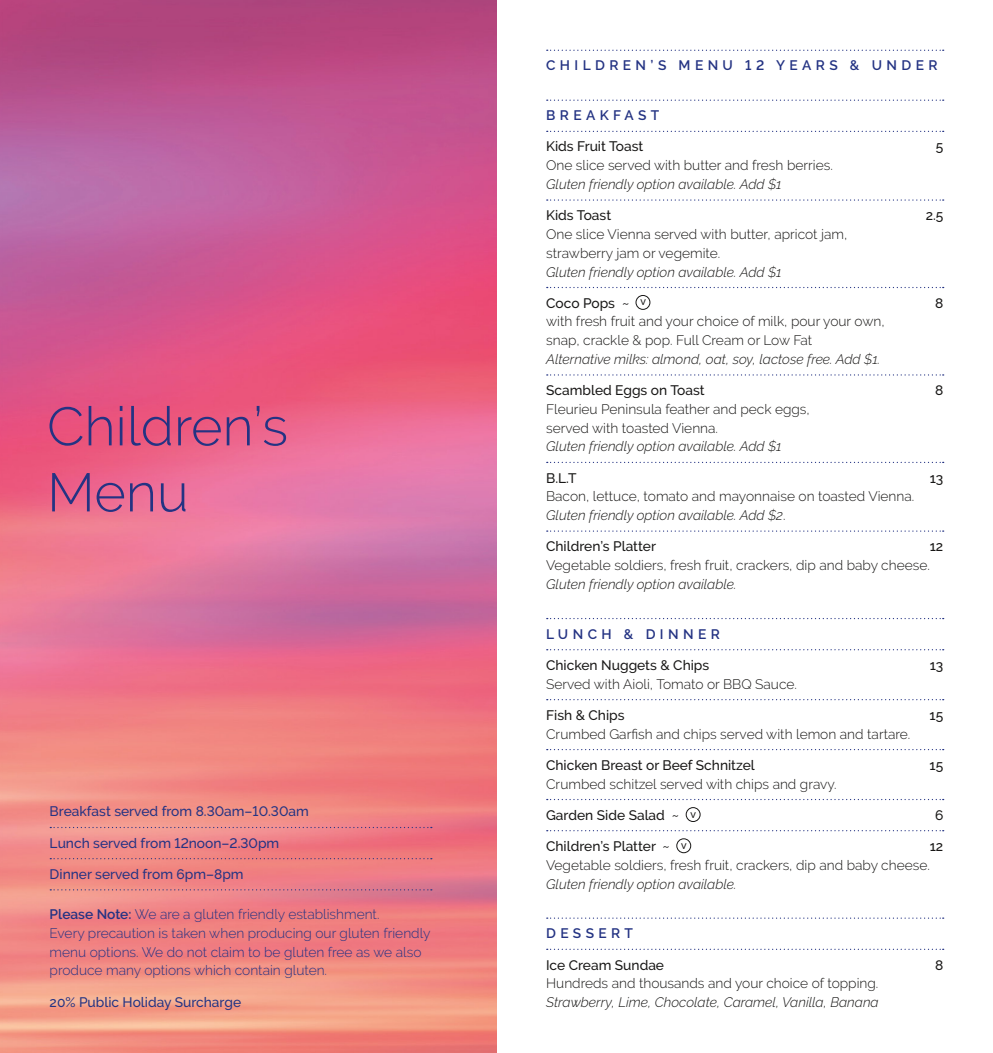
<style>
.page{position:relative;width:993px;height:1053px;background:#fff}
.page>*{position:absolute;margin:0;border:0;box-sizing:border-box;transform-origin:0 0}
.t1{font:300 54px/66px "Raleway";color:#243383}
.t2{font:300 13.75px/18.8px "Raleway";color:#181716}
.t3{font:italic 300 13.75px "Raleway";color:#181716}
.t4{font:500 13.75px "Raleway";color:#181716}
.t5{font:300 13.75px/18.8px "Raleway";color:#243383}
.t6{font:500 13.75px "Raleway";color:#243383}
.t7{font:600 13.75px "Raleway";letter-spacing:.32em;color:#243383}
.t8{font:600 8.12px "Raleway";color:#181716}
.s1{font-weight:600}
.s2{font-style:italic}
</style>
<div class="page">
<img style="left:0;top:0;width:496px;height:1052px">
<svg style="left:546px;top:50px;width:397px;height:1px"></svg>
<svg style="left:546px;top:100px;width:397px;height:1px"></svg>
<svg style="left:546px;top:131px;width:397px;height:1px"></svg>
<svg style="left:546px;top:199px;width:397px;height:2px"></svg>
<svg style="left:546px;top:287px;width:397px;height:1px"></svg>
<svg style="left:546px;top:374px;width:397px;height:1px"></svg>
<svg style="left:546px;top:462px;width:397px;height:1px"></svg>
<svg style="left:546px;top:530px;width:397px;height:1px"></svg>
<svg style="left:546px;top:618px;width:397px;height:1px"></svg>
<svg style="left:546px;top:649px;width:397px;height:1px"></svg>
<svg style="left:546px;top:699px;width:397px;height:1px"></svg>
<svg style="left:546px;top:749px;width:397px;height:1px"></svg>
<svg style="left:546px;top:798px;width:397px;height:2px"></svg>
<svg style="left:546px;top:830px;width:397px;height:1px"></svg>
<svg style="left:546px;top:917px;width:397px;height:1px"></svg>
<svg style="left:546px;top:948px;width:397px;height:1px"></svg>
<svg style="left:50px;top:826px;width:381px;height:2px"></svg>
<svg style="left:50px;top:858px;width:381px;height:1px"></svg>
<svg style="left:50px;top:889px;width:381px;height:1px"></svg>
<div style="left:685px;top:807px;width:15px;height:14px;border:1px solid #181716;border-radius:50%"></div>
<div style="left:635px;top:295px;width:15px;height:15px;border:1px solid #181716;border-radius:50%"></div>
<div style="left:676px;top:838px;width:14px;height:15px;border:1px solid #181716;border-radius:50%"></div>
<h1 class="t1" style="left:47px;top:393px;width:242px">Children’s<br>Menu</h1>
<p class="t6" style="left:50px;top:803px;width:260px">Breakfast served from 8.30am–10.30am</p>
<p class="t6" style="left:50px;top:834px;width:231px">Lunch served from 12noon–2.30pm</p>
<p class="t6" style="left:50px;top:866px;width:195px">Dinner served from 6pm–8pm</p>
<p class="t5" style="left:50px;top:904px;width:382px"><span class="s1">Please Note:</span> We are a gluten friendly establishment.<br>Every precaution is taken when producing our gluten friendly menu options. We do not claim to be gluten free as we also produce many options which contain gluten.</p>
<p class="t7" style="left:546px;top:58px;width:393px">CHILDREN’S MENU 12 YEARS &amp; UNDER</p>
<p class="t7" style="left:546px;top:107px;width:115px">BREAKFAST</p>
<p class="t4" style="left:546px;top:139px;width:99px">Kids Fruit Toast</p>
<p class="t4" style="left:935px;top:139px;width:9px">5</p>
<p class="t2" style="left:546px;top:156px;width:288px">One slice served with butter and fresh berries.</p>
<p class="t3" style="left:546px;top:176px;width:237px">Gluten friendly option available. Add $1</p>
<p class="t4" style="left:546px;top:207px;width:67px">Kids Toast</p>
<p class="t4" style="left:925px;top:207px;width:19px">2.5</p>
<p class="t2" style="left:546px;top:225px;width:302px">One slice Vienna served with butter, apricot jam, strawberry jam or vegemite.</p>
<p class="t3" style="left:546px;top:263px;width:237px">Gluten friendly option available. Add $1</p>
<p class="t4" style="left:546px;top:295px;width:85px">Coco Pops ~</p>
<p class="t4" style="left:934px;top:295px;width:10px">8</p>
<p class="t2" style="left:546px;top:312px;width:340px">with fresh fruit and your choice of milk, pour your own, snap, crackle &amp; pop. Full Cream or Low Fat</p>
<p class="t3" style="left:546px;top:351px;width:335px">Alternative milks: almond, oat, soy, lactose free. Add $1.</p>
<p class="t4" style="left:546px;top:382px;width:160px">Scambled Eggs on Toast</p>
<p class="t4" style="left:934px;top:382px;width:10px">8</p>
<p class="t2" style="left:546px;top:399px;width:265px">Fleurieu Peninsula feather and peck eggs, served with toasted Vienna.</p>
<p class="t3" style="left:546px;top:438px;width:237px">Gluten friendly option available. Add $1</p>
<p class="t4" style="left:546px;top:470px;width:32px">B.L.T</p>
<p class="t4" style="left:929px;top:470px;width:15px">13</p>
<p class="t2" style="left:546px;top:487px;width:369px">Bacon, lettuce, tomato and mayonnaise on toasted Vienna.<br><span class="s2">Gluten friendly option available. Add $2</span>.</p>
<p class="t4" style="left:546px;top:538px;width:111px">Children’s Platter</p>
<p class="t4" style="left:929px;top:538px;width:15px">12</p>
<p class="t2" style="left:546px;top:555px;width:385px">Vegetable soldiers, fresh fruit, crackers, dip and baby cheese.</p>
<p class="t3" style="left:546px;top:576px;width:192px">Gluten friendly option available.</p>
<p class="t7" style="left:546px;top:626px;width:175px">LUNCH &amp; DINNER</p>
<p class="t4" style="left:546px;top:657px;width:165px">Chicken Nuggets &amp; Chips</p>
<p class="t4" style="left:929px;top:657px;width:15px">13</p>
<p class="t2" style="left:546px;top:674px;width:252px">Served with Aioli, Tomato or BBQ Sauce.</p>
<p class="t4" style="left:546px;top:707px;width:80px">Fish &amp; Chips</p>
<p class="t4" style="left:929px;top:707px;width:15px">15</p>
<p class="t2" style="left:546px;top:724px;width:365px">Crumbed Garfish and chips served with lemon and tartare.</p>
<p class="t4" style="left:546px;top:757px;width:210px">Chicken Breast or Beef Schnitzel</p>
<p class="t4" style="left:929px;top:757px;width:15px">15</p>
<p class="t2" style="left:546px;top:774px;width:292px">Crumbed schitzel served with chips and gravy.</p>
<p class="t4" style="left:546px;top:807px;width:134px">Garden Side Salad ~</p>
<p class="t4" style="left:934px;top:807px;width:10px">6</p>
<p class="t4" style="left:546px;top:838px;width:125px">Children’s Platter ~</p>
<p class="t4" style="left:929px;top:838px;width:15px">12</p>
<p class="t2" style="left:546px;top:855px;width:385px">Vegetable soldiers, fresh fruit, crackers, dip and baby cheese.</p>
<p class="t3" style="left:546px;top:875px;width:192px">Gluten friendly option available.</p>
<p class="t7" style="left:546px;top:925px;width:88px">DESSERT</p>
<p class="t4" style="left:546px;top:956px;width:119px">Ice Cream Sundae</p>
<p class="t4" style="left:934px;top:956px;width:10px">8</p>
<p class="t2" style="left:546px;top:974px;width:333px">Hundreds and thousands and your choice of topping.</p>
<p class="t8" style="left:640px;top:298px;width:7px">V</p>
<p class="t8" style="left:690px;top:810px;width:7px">V</p>
<p class="t8" style="left:681px;top:841px;width:7px">V</p>
<p class="t6" style="left:50px;top:993px;width:193px">20% Public Holiday Surcharge</p>
<p class="t3" style="left:546px;top:994px;width:334px">Strawberry, Lime, Chocolate, Caramel, Vanilla, Banana</p>
</div>
